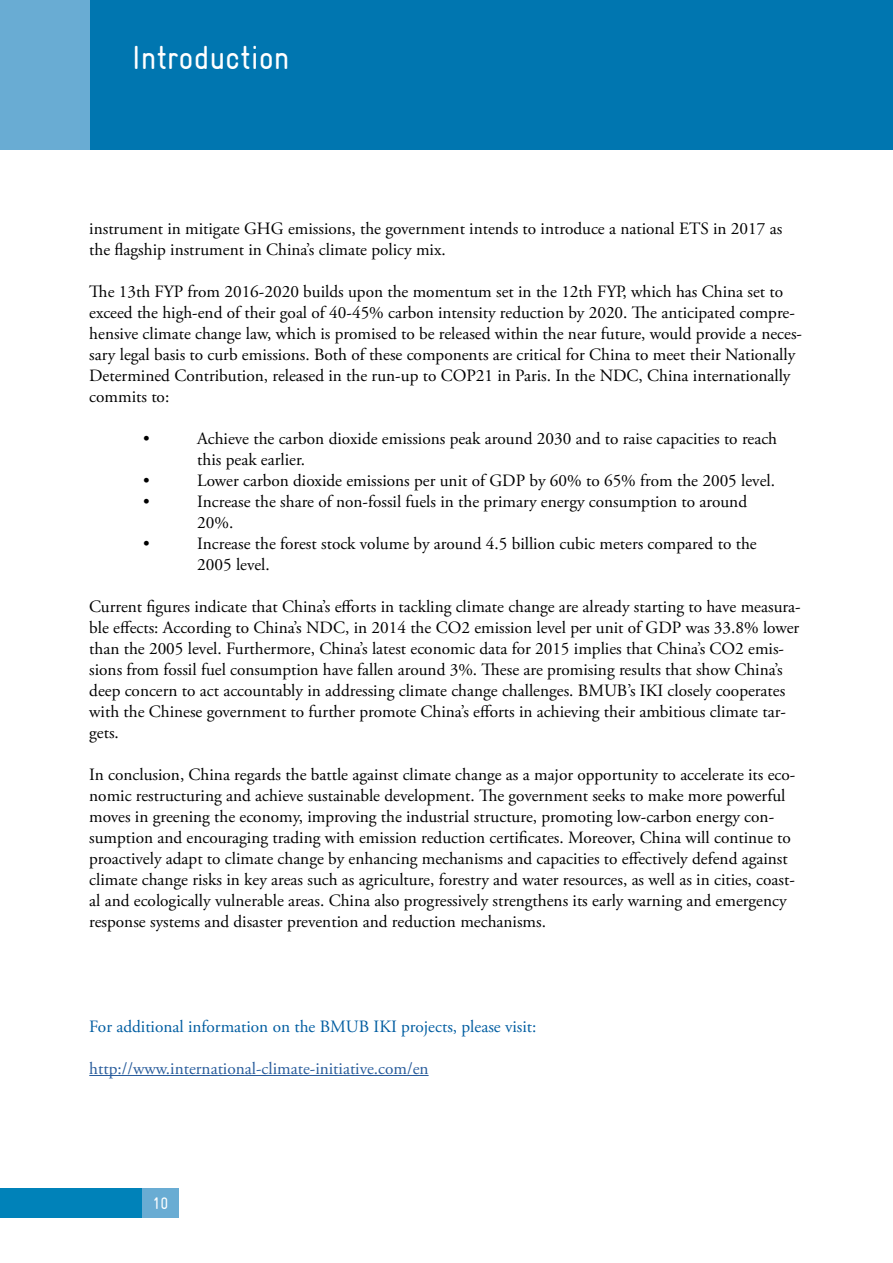
<style>
.page{position:relative;width:893px;height:1263px;background:#fff}
.page>*{position:absolute;margin:0;border:0;box-sizing:border-box;transform-origin:0 0}
.t1{font:33px "Gravur Condensed";color:#fff}
.t2{font:17.25px/21px "Adobe Garamond Pro";color:#000}
.t3{font:17.25px "Adobe Garamond Pro";color:#005da1}
.t4{font:17.25px "Adobe Garamond Pro";color:#275b9b}
.t5{font:16.5px "Gravur Condensed";color:#fff}
</style>
<div class="page">
<div style="left:0;top:1188px;width:179px;height:30px;background:#0082b9"></div>
<div style="left:142px;top:1188px;width:37px;height:30px;background:#69acd3"></div>
<div style="left:0;top:0;width:893px;height:150px;background:#0076b0"></div>
<div style="left:0;top:0;width:89px;height:150px;background:#69acd3"></div>
<hr style="left:89px;top:1075px;width:340px;height:1px;background:#275b9b">
<h1 class="t1" style="left:132px;top:39px;width:159px">Introduction</h1>
<p class="t2" style="left:89px;top:218px;width:694px">instrument in mitigate GHG emissions, the government intends to introduce a national ETS in 2017 as the flagship instrument in China’s climate policy mix.</p>
<p class="t2" style="left:89px;top:281px;width:714px">The 13th FYP from 2016-2020 builds upon the momentum set in the 12th FYP, which has China set to exceed the high-end of their goal of 40-45% carbon intensity reduction by 2020. The anticipated compre&shy;hensive climate change law, which is promised to be released within the near future, would provide a neces&shy;sary legal basis to curb emissions. Both of these components are critical for China to meet their Nationally Determined Contribution, released in the run-up to COP21 in Paris. In the NDC, China internationally commits to:</p>
<p class="t2" style="left:143px;top:428px;width:8px">•</p>
<p class="t2" style="left:197px;top:428px;width:581px">Achieve the carbon dioxide emissions peak around 2030 and to raise capacities to reach this peak earlier.</p>
<p class="t2" style="left:143px;top:470px;width:8px">•</p>
<p class="t2" style="left:197px;top:470px;width:579px">Lower carbon dioxide emissions per unit of GDP by 60% to 65% from the 2005 level.</p>
<p class="t2" style="left:143px;top:491px;width:8px">•</p>
<p class="t2" style="left:197px;top:491px;width:551px">Increase the share of non-fossil fuels in the primary energy consumption to around<br>20%.</p>
<p class="t2" style="left:143px;top:533px;width:8px">•</p>
<p class="t2" style="left:197px;top:533px;width:561px">Increase the forest stock volume by around 4.5 billion cubic meters compared to the<br>2005 level.</p>
<p class="t2" style="left:89px;top:596px;width:713px">Current figures indicate that China’s efforts in tackling climate change are already starting to have measura&shy;ble effects: According to China’s NDC, in 2014 the CO2 emission level per unit of GDP was 33.8% lower than the 2005 level. Furthermore, China’s latest economic data for 2015 implies that China’s CO2 emis&shy;sions from fossil fuel consumption have fallen around 3%. These are promising results that show China’s deep concern to act accountably in addressing climate change challenges. BMUB’s IKI closely cooperates with the Chinese government to further promote China’s efforts in achieving their ambitious climate tar&shy;gets.</p>
<p class="t2" style="left:89px;top:764px;width:708px">In conclusion, China regards the battle against climate change as a major opportunity to accelerate its eco&shy;nomic restructuring and achieve sustainable development. The government seeks to make more powerful moves in greening the economy, improving the industrial structure, promoting low-carbon energy con&shy;sumption and encouraging trading with emission reduction certificates. Moreover, China will continue to proactively adapt to climate change by enhancing mechanisms and capacities to effectively defend against climate change risks in key areas such as agriculture, forestry and water resources, as well as in cities, coast&shy;al and ecologically vulnerable areas. China also progressively strengthens its early warning and emergency response systems and disaster prevention and reduction mechanisms.</p>
<p class="t3" style="left:89px;top:1016px;width:449px">For additional information on the BMUB IKI projects, please visit:</p>
<p class="t4" style="left:89px;top:1058px;width:341px">http://www.international-climate-initiative.com/en</p>
<p class="t5" style="left:153px;top:1194px;width:17px">10</p>
</div>
